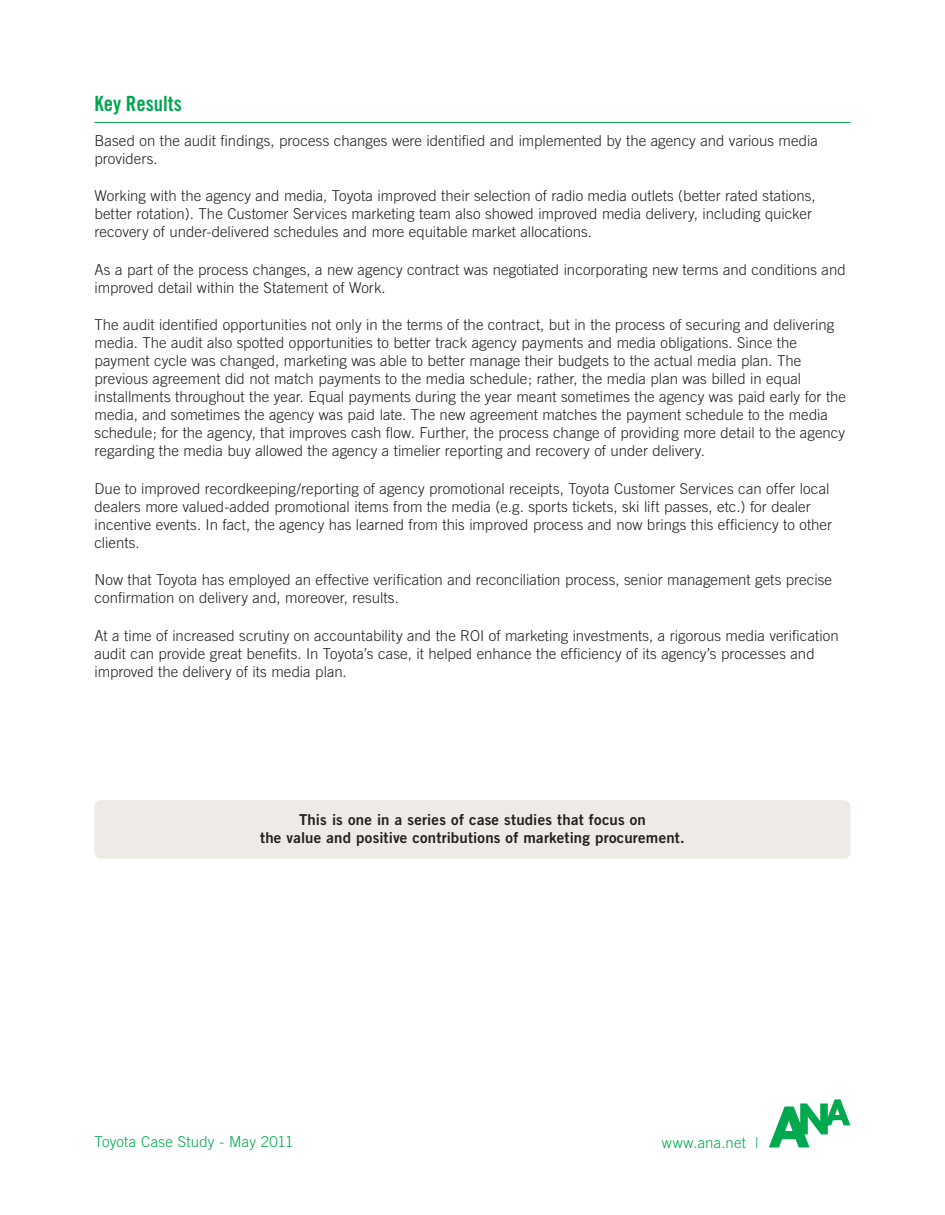
<style>
.page{position:relative;width:945px;height:1215px;background:#fff}
.page>*{position:absolute;margin:0;border:0;box-sizing:border-box;transform-origin:0 0}
.t1{font:21px "Trade Gothic Bold Cond Twenty";color:#00a54f}
.t2{font:300 15px/18px "Trade Gothic";letter-spacing:.005em;color:#231f20}
.t3{font:15px/18px "Trade Gothic Bold Two";letter-spacing:.015em;color:#231f20;text-align:center}
.t4{font:300 15px "Trade Gothic";letter-spacing:.015em;color:#00a94e}
</style>
<div class="page">
<svg style="left:769px;top:1099px;width:81px;height:49px"></svg>
<hr style="left:94px;top:122px;width:756px;height:1px;background:#00a94e">
<div style="left:94px;top:800px;width:756px;height:59px;background:#eeeae5;border-radius:7px"></div>
<h1 class="t1" style="left:94px;top:90px;width:89px">Key Results</h1>
<p class="t2" style="left:94px;top:131px;width:725px">Based on the audit findings, process changes were identified and implemented by the agency and various media providers.</p>
<p class="t2" style="left:94px;top:186px;width:723px">Working with the agency and media, Toyota improved their selection of radio media outlets (better rated stations, better rotation). The Customer Services marketing team also showed improved media delivery, including quicker recovery of under-delivered schedules and more equitable market allocations.</p>
<p class="t2" style="left:94px;top:260px;width:753px">As a part of the process changes, a new agency contract was negotiated incorporating new terms and conditions and improved detail within the Statement of Work.</p>
<p class="t2" style="left:94px;top:315px;width:753px">The audit identified opportunities not only in the terms of the contract, but in the process of securing and delivering media. The audit also spotted opportunities to better track agency payments and media obligations. Since the payment cycle was changed, marketing was able to better manage their budgets to the actual media plan. The previous agreement did not match payments to the media schedule; rather, the media plan was billed in equal installments throughout the year. Equal payments during the year meant sometimes the agency was paid early for the media, and sometimes the agency was paid late. The new agreement matches the payment schedule to the media schedule; for the agency, that improves cash flow. Further, the process change of providing more detail to the agency regarding the media buy allowed the agency a timelier reporting and recovery of under delivery.</p>
<p class="t2" style="left:94px;top:479px;width:739px">Due to improved recordkeeping/reporting of agency promotional receipts, Toyota Customer Services can offer local dealers more valued-added promotional items from the media (e.g. sports tickets, ski lift passes, etc.) for dealer incentive events. In fact, the agency has learned from this improved process and now brings this efficiency to other clients.</p>
<p class="t2" style="left:94px;top:570px;width:739px">Now that Toyota has employed an effective verification and reconciliation process, senior management gets precise confirmation on delivery and, moreover, results.</p>
<p class="t2" style="left:94px;top:626px;width:746px">At a time of increased scrutiny on accountability and the ROI of marketing investments, a rigorous media verification audit can provide great benefits. In Toyota’s case, it helped enhance the efficiency of its agency’s processes and improved the delivery of its media plan.</p>
<p class="t3" style="left:260px;top:811px;width:426px">This is one in a series of case studies that focus on<br>the value and positive contributions of marketing procurement.</p>
<p class="t4" style="left:94px;top:1133px;width:201px">Toyota Case Study - May 2011</p>
<p class="t4" style="left:662px;top:1133px;width:98px">www.ana.net |</p>
</div>
